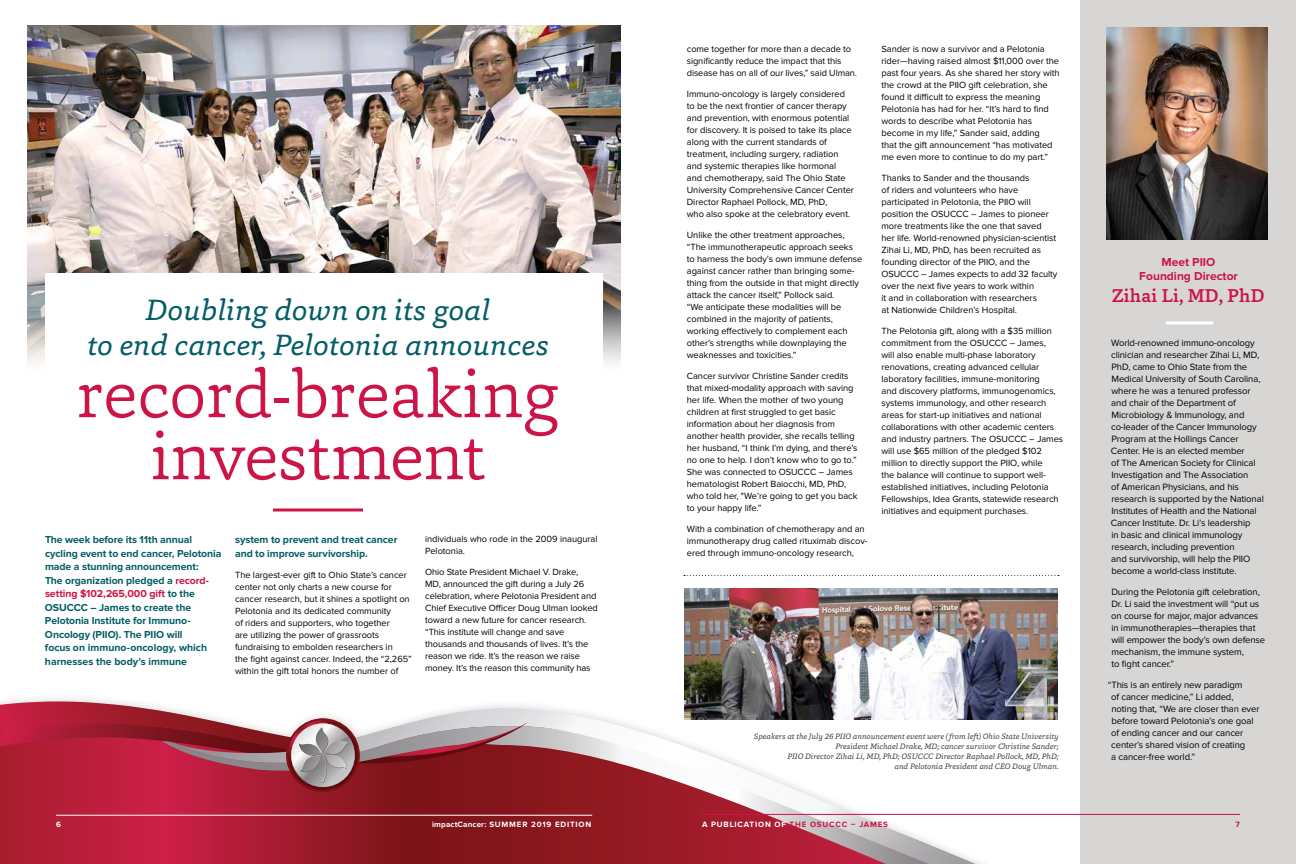
<style>
.page{position:relative;width:1296px;height:864px;background:#fff}
.page>*{position:absolute;margin:0;border:0;box-sizing:border-box;transform-origin:0 0}
.t1{font:300 69px/62px "Capita";letter-spacing:-.005em;color:#cd1446;text-align:center}
.t2{font:italic 30px/35px "Capita";color:#045d67;text-align:center}
.t3{font:500 19px "Capita";letter-spacing:.005em;color:#cd1446}
.t4{font:700 12px/14.4px "Proxima Nova";color:#cd1446;text-align:center}
.t5{font:700 10.5px/13.5px "Proxima Nova";letter-spacing:-.005em;color:#045d67}
.t6{font:9.5px/12px "Proxima Nova";letter-spacing:-.01em;color:#000}
.t7{font:9.3px/12px "Proxima Nova";letter-spacing:-.005em;color:#000}
.t8{font:italic 8px/10px "Capita";color:#414042;text-align:right}
.t9{font:700 8px "Proxima Nova";letter-spacing:.1em;color:#fff}
.t10{font:700 8px "Proxima Nova";letter-spacing:.1em;color:#cd1446}
.s1{color:#cd1446}
.s2{color:#fff}
</style>
<div class="page">
<img style="left:27px;top:26px;width:594px;height:337px">
<div style="left:45px;top:273px;width:558px;height:180px;background:#fff"></div>
<div style="left:1080px;top:0;width:216px;height:864px;background:#d7d6d5"></div>
<img style="left:684px;top:588px;width:374px;height:104px">
<img style="left:1106px;top:27px;width:162px;height:213px">
<hr style="left:1166px;top:321px;width:47px;height:3px;background:#fff">
<svg style="left:273px;top:508px;width:90px;height:4px"></svg>
<div style="left:0;top:692px;width:1069px;height:172px;background:#000;opacity:.2"></div>
<svg style="left:0;top:787px;width:162px;height:77px"></svg>
<svg style="left:166px;top:708px;width:809px;height:156px"></svg>
<svg style="left:0;top:701px;width:528px;height:86px"></svg>
<svg style="left:684px;top:575px;width:375px;height:1px"></svg>
<hr style="left:702px;top:814px;width:538px;height:1px;background:#cd1446">
<hr style="left:56px;top:815px;width:536px;height:1px;background:#fff">
<h2 class="t2" style="left:87px;top:292px;width:463px">Doubling down on its goal<br>to end cancer, Pelotonia announces</h2>
<h1 class="t1" style="left:77px;top:362px;width:484px">record-breaking investment</h1>
<p class="t5" style="left:45px;top:533px;width:178px">The week before its 11th annual cycling event to end cancer, Pelotonia made a stunning announcement:<br>The organization pledged a <span class="s1">record&shy;setting $102,265,000 gift</span> to the<br>OSUCCC – James to create the<br>Pelotonia Institute for Immuno-<br>Oncology (PIIO). The PIIO will<br>focus on immuno-oncology, which harnesses the body’s immune</p>
<p class="t5" style="left:235px;top:533px;width:164px">system to prevent and treat cancer and to improve survivorship.</p>
<p class="t7" style="left:235px;top:569px;width:178px">The largest-ever gift to Ohio State’s cancer center not only charts a new course for cancer research, but it shines a spotlight on Pelotonia and its dedicated community<br>of riders and supporters, who together<br>are utilizing the power of grassroots fundraising to embolden researchers in<br>the fight against cancer. Indeed, the “2,265” within the gift total honors the number of</p>
<p class="t7" style="left:425px;top:533px;width:174px">individuals who rode in the 2009 inaugural<br>Pelotonia.</p>
<p class="t7" style="left:425px;top:566px;width:174px">Ohio State President Michael V. Drake,<br>MD, announced the gift during a July 26 celebration, where Pelotonia President and Chief Executive Officer Doug Ulman looked toward a new future for cancer research. “This institute will change and save thousands and thousands of lives. It’s the reason we ride. It’s the reason we raise money. It’s the reason this community has</p>
<p class="t7" style="left:687px;top:43px;width:172px">come together for more than a decade to significantly reduce the impact that this disease has on all of our lives,” said Ulman.</p>
<p class="t7" style="left:687px;top:88px;width:169px">Immuno-oncology is largely considered to be the next frontier of cancer therapy and prevention, with enormous potential for discovery. It is poised to take its place along with the current standards of treatment, including surgery, radiation and systemic therapies like hormonal<br>and chemotherapy, said The Ohio State University Comprehensive Cancer Center Director Raphael Pollock, MD, PhD,<br>who also spoke at the celebratory event.</p>
<p class="t7" style="left:687px;top:229px;width:177px">Unlike the other treatment approaches, “The immunotherapeutic approach seeks to harness the body’s own immune defense against cancer rather than bringing some&shy;thing from the outside in that might directly attack the cancer itself,” Pollock said.<br>“We anticipate these modalities will be combined in the majority of patients, working effectively to complement each other’s strengths while downplaying the weaknesses and toxicities.”</p>
<p class="t7" style="left:687px;top:370px;width:172px">Cancer survivor Christine Sander credits that mixed-modality approach with saving her life. When the mother of two young children at first struggled to get basic information about her diagnosis from another health provider, she recalls telling her husband, “I think I’m dying, and there’s no one to help. I don’t know who to go to.” She was connected to OSUCCC – James hematologist Robert Baiocchi, MD, PhD, who told her, "We’re going to get you back to your happy life.”</p>
<p class="t7" style="left:687px;top:523px;width:182px">With a combination of chemotherapy and an immunotherapy drug called rituximab discov&shy;ered through immuno-oncology research,</p>
<p class="t7" style="left:881px;top:43px;width:180px">Sander is now a survivor and a Pelotonia rider—having raised almost $11,000 over the past four years. As she shared her story with the crowd at the PIIO gift celebration, she found it difficult to express the meaning Pelotonia has had for her. “It’s hard to find words to describe what Pelotonia has become in my life,” Sander said, adding<br>that the gift announcement “has motivated me even more to continue to do my part.”</p>
<p class="t7" style="left:882px;top:172px;width:177px">Thanks to Sander and the thousands<br>of riders and volunteers who have participated in Pelotonia, the PIIO will position the OSUCCC – James to pioneer more treatments like the one that saved<br>her life. World-renowned physician-scientist Zihai Li, MD, PhD, has been recruited as founding director of the PIIO, and the OSUCCC – James expects to add 32 faculty over the next five years to work within<br>it and in collaboration with researchers<br>at Nationwide Children’s Hospital.</p>
<p class="t7" style="left:882px;top:325px;width:183px">The Pelotonia gift, along with a $35 million commitment from the OSUCCC – James,<br>will also enable multi-phase laboratory renovations, creating advanced cellular laboratory facilities, immune-monitoring<br>and discovery platforms, immunogenomics, systems immunology, and other research areas for start-up initiatives and national collaborations with other academic centers and industry partners. The OSUCCC – James will use $65 million of the pledged $102 million to directly support the PIIO, while<br>the balance will continue to support well&shy;established initiatives, including Pelotonia Fellowships, Idea Grants, statewide research initiatives and equipment purchases.</p>
<p class="t8" style="left:754px;top:731px;width:306px">Speakers at the July 26 PIIO announcement event were (from left) Ohio State University President Michael Drake, MD; cancer survivor Christine Sander;<br>PIIO Director Zihai Li, MD, PhD; OSUCCC Director Raphael Pollock, MD, PhD;<br>and Pelotonia President and CEO Doug Ulman.</p>
<p class="t4" style="left:1139px;top:255px;width:100px">Meet PIIO<br>Founding Director</p>
<h3 class="t3" style="left:1112px;top:283px;width:154px">Zihai Li, MD, PhD</h3>
<p class="t6" style="left:1111px;top:337px;width:154px">World-renowned immuno-oncology clinician and researcher Zihai Li, MD, PhD, came to Ohio State from the Medical University of South Carolina, where he was a tenured professor and chair of the Department of Microbiology &amp; Immunology, and co-leader of the Cancer Immunology Program at the Hollings Cancer Center. He is an elected member<br>of The American Society for Clinical Investigation and The Association<br>of American Physicians, and his research is supported by the National Institutes of Health and the National Cancer Institute. Dr. Li’s leadership<br>in basic and clinical immunology research, including prevention<br>and survivorship, will help the PIIO become a world-class institute.</p>
<p class="t6" style="left:1111px;top:586px;width:156px">During the Pelotonia gift celebration, Dr. Li said the investment will “put us on course for major, major advances in immunotherapies—therapies that will empower the body’s own defense mechanism, the immune system,<br>to fight cancer.”</p>
<p class="t6" style="left:1111px;top:679px;width:150px;text-indent:-3px">“This is an entirely new paradigm<br>of cancer medicine,” Li added, noting that, “We are closer than ever before toward Pelotonia’s one goal of ending cancer and our cancer center’s shared vision of creating<br>a cancer-free world.”</p>
<p class="t9" style="left:56px;top:820px;width:6px">6</p>
<p class="t9" style="left:432px;top:820px;width:161px">impactCancer: SUMMER 2019 EDITION</p>
<p class="t10" style="left:702px;top:820px;width:187px"><span class="s2">A PUBLICATION OF</span> THE OSUCCC – JAMES</p>
<p class="t10" style="left:1236px;top:820px;width:6px">7</p>
</div>
